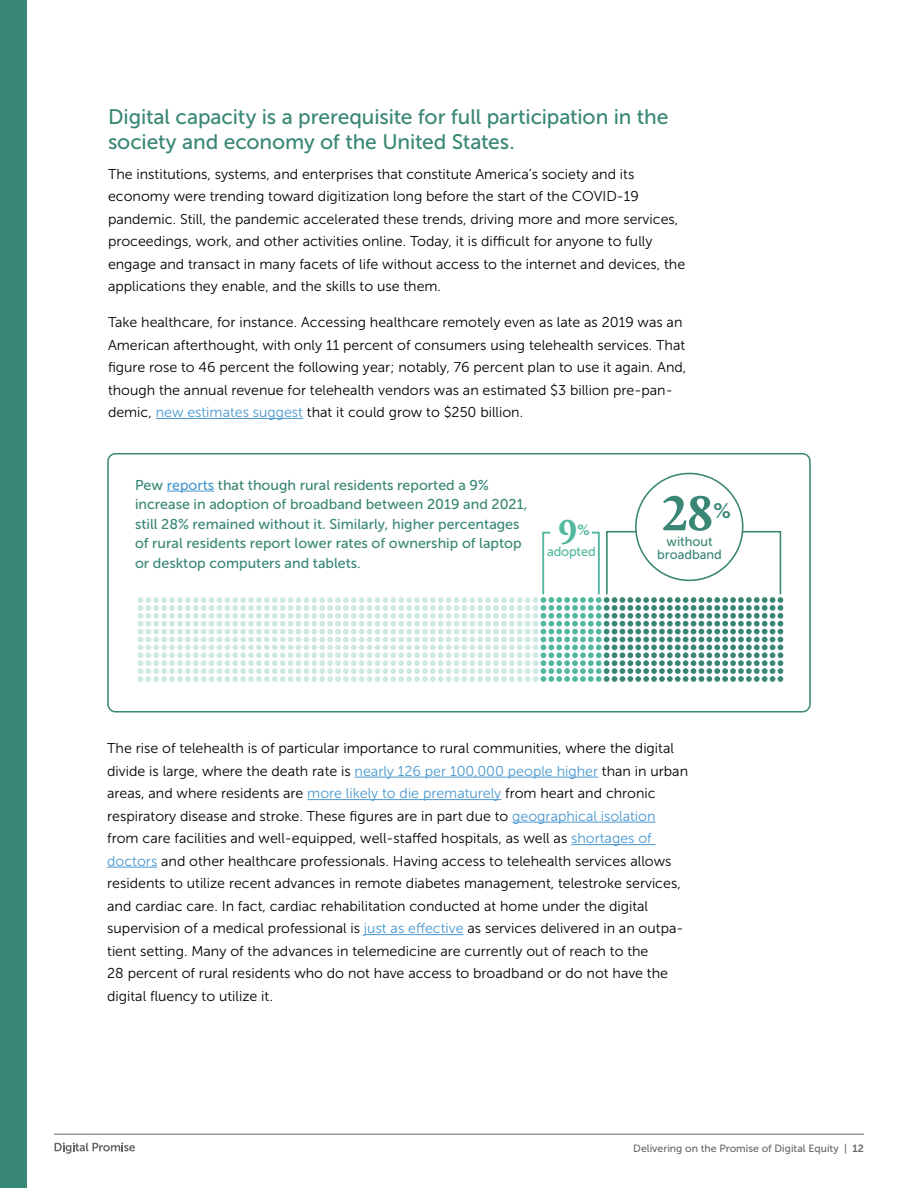
<style>
.page{position:relative;width:918px;height:1188px;background:#fff}
.page>*{position:absolute;margin:0;border:0;box-sizing:border-box;transform-origin:0 0}
.t1{font:700 50.85px "Calluna";color:#398675}
.t2{font:700 35.85px "Calluna";color:#52b8a0}
.t3{font:900 22.2px "Calluna";color:#398675}
.H3{font:21px/25.5px "Museo Sans 500";letter-spacing:-.005em;color:#398775}
.t4{font:900 15.75px "Calluna";color:#52b8a0}
.t5{font:14.25px/22.5px "Museo Sans 300";color:#000}
.Large_Caption{font:14.25px/19.5px "Museo Sans 500";color:#398775}
.t6{font:13.2px "Museo Sans 500";color:#398675}
.t7{font:13.2px "Museo Sans 500";letter-spacing:-.015em;color:#52b8a0}
.t8{font:10.5px "Museo Sans 500";color:#676767}
.s1{color:#4a98d0}
.s2{font-family:"Museo Sans 700"}
</style>
<div class="page">
<div style="left:0;top:0;width:27px;height:1188px;background:#398775"></div>
<hr style="left:54px;top:1134px;width:810px;height:1px;background:#676767">
<svg style="left:55px;top:1142px;width:80px;height:12px"></svg>
<hr style="left:156px;top:418px;width:147px;height:1px;background:#4a98d0">
<div style="left:107px;top:453px;width:704px;height:259px;border:2px solid #398775;border-radius:8px"></div>
<hr style="left:355px;top:777px;width:243px;height:1px;background:#4a98d0">
<hr style="left:307px;top:799px;width:194px;height:1px;background:#4a98d0">
<hr style="left:512px;top:822px;width:144px;height:1px;background:#4a98d0">
<hr style="left:571px;top:844px;width:85px;height:1px;background:#4a98d0">
<hr style="left:107px;top:867px;width:50px;height:1px;background:#4a98d0">
<hr style="left:364px;top:934px;width:100px;height:1px;background:#4a98d0">
<svg style="left:138px;top:531px;width:645px;height:151px"></svg>
<div style="left:606px;top:531px;width:175px;height:64px;border:2px solid #398675"></div>
<div style="left:636px;top:473px;width:107px;height:107px;background:#fff;border-radius:50%"></div>
<div style="left:635px;top:473px;width:109px;height:108px;border:2px solid #398675;border-radius:50%"></div>
<hr style="left:167px;top:491px;width:47px;height:1px;background:#4a98d0">
<h2 class="H3" style="left:108px;top:104px;width:562px">Digital capacity is a prerequisite for full participation in the society and economy of the United States.</h2>
<p class="t5" style="left:108px;top:162px;width:579px">The institutions, systems, and enterprises that constitute America’s society and its economy were trending toward digitization long before the start of the COVID-19 pandemic. Still, the pandemic accelerated these trends, driving more and more services, proceedings, work, and other activities online. Today, it is difficult for anyone to fully engage and transact in many facets of life without access to the internet and devices, the applications they enable, and the skills to use them.</p>
<p class="t5" style="left:108px;top:311px;width:580px">Take healthcare, for instance. Accessing healthcare remotely even as late as 2019 was an American afterthought, with only 11 percent of consumers using telehealth services. That figure rose to 46 percent the following year; notably, 76 percent plan to use it again. And, though the annual revenue for telehealth vendors was an estimated $3 billion pre-pan&shy;demic, <span class="s1">new estimates suggest</span> that it could grow to $250 billion.</p>
<p class="Large_Caption" style="left:135px;top:475px;width:394px">Pew <span class="s1">reports</span> that though rural residents reported a 9% increase in adoption of broadband between 2019 and 2021, still 28% remained without it. Similarly, higher percentages of rural residents report lower rates of ownership of laptop or desktop computers and tablets.</p>
<p class="t1" style="left:662px;top:482px;width:53px">28</p>
<p class="t3" style="left:714px;top:496px;width:19px">%</p>
<p class="t6" style="left:667px;top:534px;width:48px">without</p>
<p class="t2" style="left:558px;top:510px;width:21px">9</p>
<p class="t4" style="left:578px;top:520px;width:14px">%</p>
<p class="t7" style="left:547px;top:544px;width:50px">adopted</p>
<p class="t6" style="left:657px;top:547px;width:66px">broadband</p>
<p class="t5" style="left:107px;top:737px;width:582px">The rise of telehealth is of particular importance to rural communities, where the digital divide is large, where the death rate is <span class="s1">nearly 126 per 100,000 people higher</span> than in urban areas, and where residents are <span class="s1">more likely to die prematurely</span> from heart and chronic respiratory disease and stroke. These figures are in part due to <span class="s1">geographical isolation </span>from care facilities and well-equipped, well-staffed hospitals, as well as <span class="s1">shortages of doctors</span> and other healthcare professionals. Having access to telehealth services allows residents to utilize recent advances in remote diabetes management, telestroke services, and cardiac care. In fact, cardiac rehabilitation conducted at home under the digital supervision of a medical professional is <span class="s1">just as effective</span> as services delivered in an outpa&shy;tient setting. Many of the advances in telemedicine are currently out of reach to the<br>28 percent of rural residents who do not have access to broadband or do not have the digital fluency to utilize it.</p>
<p class="t8" style="left:633px;top:1142px;width:232px">Delivering on the Promise of Digital Equity | <span class="s2">12</span></p>
</div>
